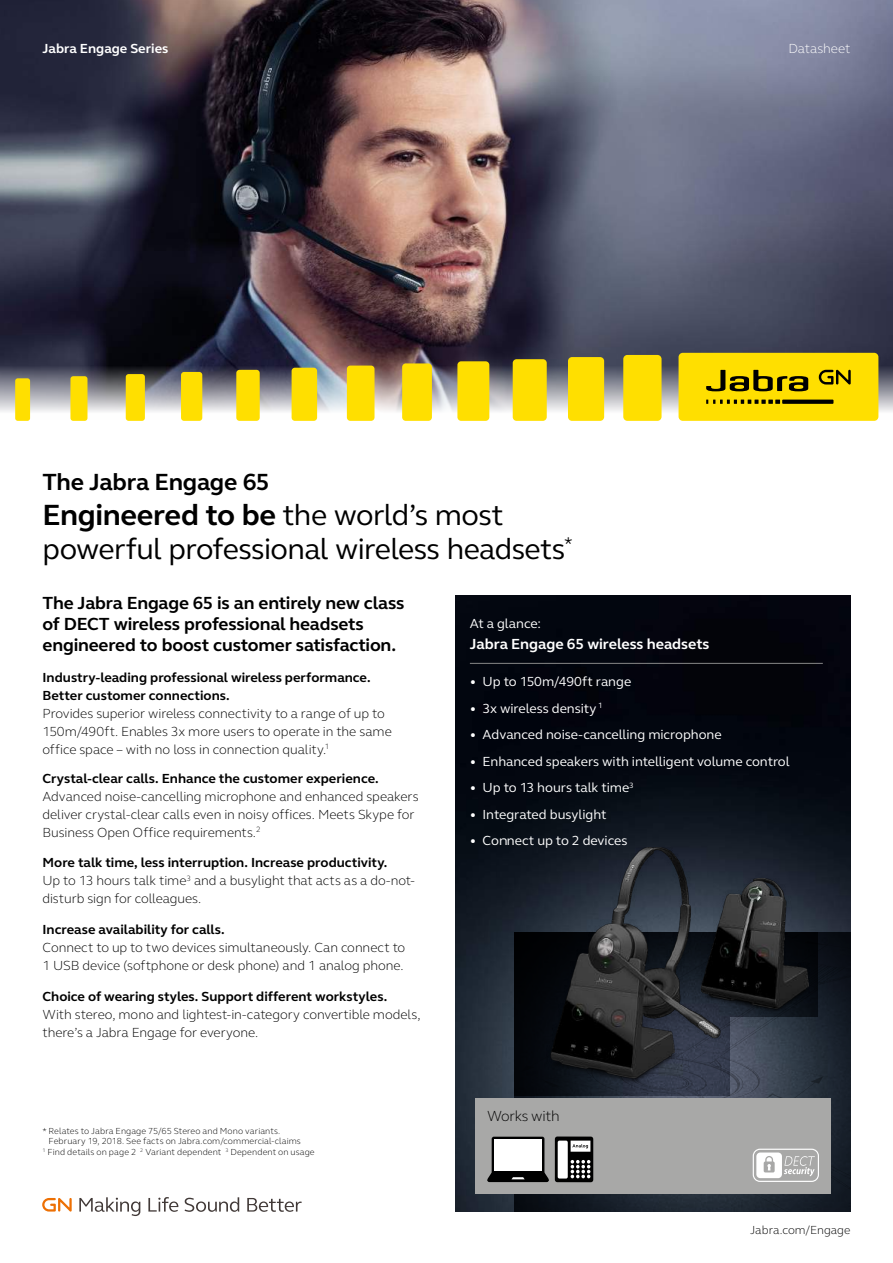
<style>
.page{position:relative;width:893px;height:1263px;background:#fff}
.page>*{position:absolute;margin:0;border:0;box-sizing:border-box;transform-origin:0 0}
.t1{font:30px/34.5px "GN Elliot";letter-spacing:-.02em;color:#000}
.t2{font:700 24px "GN Elliot";letter-spacing:-.015em;color:#000}
.t3{font:700 18px/21px "GN Elliot";letter-spacing:-.01em;color:#000}
.t4{font:700 15px "GN Elliot";letter-spacing:-.005em;color:#fff}
.t5{font:300 15px "GN Elliot";letter-spacing:-.02em;color:#000}
.t6{font:300 13.5px/18px "GN Elliot";letter-spacing:-.005em;color:#000}
.t7{font:700 13.5px/18px "GN Elliot";color:#000}
.t8{font:13.5px "GN Elliot";letter-spacing:-.005em;color:#fff}
.t9{font:700 13.5px "GN Elliot";color:#fff}
.t10{font:300 13.5px "GN Elliot";letter-spacing:-.005em;color:#fff}
.t11{font:300 12px "GN Elliot";letter-spacing:.005em;color:#000}
.t12{font:300 9px "GN Elliot";letter-spacing:.01em;color:#000}
.s1{font-weight:700}
</style>
<div class="page">
<img style="left:455px;top:595px;width:395px;height:617px">
<hr style="left:470px;top:663px;width:353px;height:1px;background:#878787">
<svg style="left:514px;top:932px;width:336px;height:280px;background:#232b36"></svg>
<img style="left:0;top:0;width:893px;height:420px">
<svg style="left:42px;top:1198px;width:30px;height:13px"></svg>
<svg style="left:79px;top:1197px;width:61px;height:19px"></svg>
<svg style="left:148px;top:1197px;width:30px;height:15px"></svg>
<svg style="left:185px;top:1197px;width:54px;height:15px"></svg>
<svg style="left:247px;top:1198px;width:55px;height:14px"></svg>
<div style="left:475px;top:1098px;width:356px;height:96px;background:#a8a8a7"></div>
<div style="left:15px;top:378px;width:15px;height:43px;background:#ffdf00;border-radius:3px"></div>
<div style="left:70px;top:376px;width:17px;height:45px;background:#ffdf00;border-radius:3px"></div>
<div style="left:126px;top:374px;width:19px;height:47px;background:#ffdf00;border-radius:3px"></div>
<div style="left:181px;top:372px;width:21px;height:49px;background:#ffdf00;border-radius:3px"></div>
<div style="left:236px;top:370px;width:24px;height:51px;background:#ffdf00;border-radius:3px"></div>
<div style="left:292px;top:368px;width:25px;height:53px;background:#ffdf00;border-radius:3px"></div>
<div style="left:347px;top:366px;width:27px;height:55px;background:#ffdf00;border-radius:3px"></div>
<div style="left:402px;top:363px;width:30px;height:58px;background:#ffdf00;border-radius:4px"></div>
<div style="left:457px;top:361px;width:32px;height:60px;background:#ffdf00;border-radius:4px"></div>
<div style="left:513px;top:359px;width:34px;height:62px;background:#ffdf00;border-radius:4px"></div>
<div style="left:568px;top:357px;width:36px;height:64px;background:#ffdf00;border-radius:4px"></div>
<div style="left:623px;top:355px;width:38px;height:66px;background:#ffdf00;border-radius:4px"></div>
<div style="left:679px;top:353px;width:199px;height:68px;background:#ffdf00;border-radius:4px"></div>
<svg style="left:706px;top:370px;width:102px;height:21px"></svg>
<svg style="left:706px;top:400px;width:74px;height:4px"></svg>
<svg style="left:782px;top:400px;width:51px;height:4px"></svg>
<svg style="left:819px;top:370px;width:32px;height:14px"></svg>
<svg style="left:753px;top:1149px;width:66px;height:33px"></svg>
<img style="left:728px;top:874px;width:88px;height:141px">
<img style="left:506px;top:823px;width:222px;height:271px">
<div style="left:492px;top:1137px;width:52px;height:38px;background:#000;border-radius:2px"></div>
<div style="left:494px;top:1139px;width:48px;height:32px;background:#fff"></div>
<svg style="left:487px;top:1172px;width:62px;height:10px"></svg>
<svg style="left:555px;top:1136px;width:38px;height:46px;background:#6d6d6d"></svg>
<p class="t9" style="left:43px;top:39px;width:127px">Jabra Engage Series</p>
<p class="t10" style="left:788px;top:39px;width:64px">Datasheet</p>
<h2 class="t2" style="left:43px;top:466px;width:229px">The Jabra Engage 65</h2>
<h1 class="t1" style="left:43px;top:497px;width:532px"><span class="s1">Engineered to be</span> the world’s most powerful professional wireless headsets<sup>*</sup></h1>
<h3 class="t3" style="left:43px;top:592px;width:364px">The Jabra Engage 65 is an entirely new class of DECT wireless professional headsets engineered to boost customer satisfaction.</h3>
<p class="t7" style="left:43px;top:668px;width:330px">Industry-leading professional wireless performance.<br>Better customer connections.</p>
<p class="t6" style="left:43px;top:704px;width:351px">Provides superior wireless connectivity to a range of up to<br>150m/490ft. Enables 3x more users to operate in the same office space – with no loss in connection quality.<sup>1</sup></p>
<p class="t7" style="left:43px;top:769px;width:338px">Crystal-clear calls. Enhance the customer experience.</p>
<p class="t6" style="left:43px;top:786px;width:378px">Advanced noise-cancelling microphone and enhanced speakers deliver crystal-clear calls even in noisy offices. Meets Skype for<br>Business Open Office requirements.<sup>2</sup></p>
<p class="t6" style="left:43px;top:853px;width:374px"><span class="s1">More talk time, less interruption. Increase productivity.<br></span>Up to 13 hours talk time<sup>3</sup> and a busylight that acts as a do-not&shy;disturb sign for colleagues.</p>
<p class="t7" style="left:43px;top:920px;width:184px">Increase availability for calls.</p>
<p class="t6" style="left:43px;top:938px;width:364px">Connect to up to two devices simultaneously. Can connect to<br>1 USB device (softphone or desk phone) and 1 analog phone.</p>
<p class="t7" style="left:43px;top:987px;width:346px">Choice of wearing styles. Support different workstyles.</p>
<p class="t6" style="left:43px;top:1005px;width:380px">With stereo, mono and lightest-in-category convertible models, there’s a Jabra Engage for everyone.</p>
<p class="t8" style="left:470px;top:614px;width:73px">At a glance:</p>
<p class="t4" style="left:470px;top:634px;width:241px">Jabra Engage 65 wireless headsets</p>
<p class="t8" style="left:470px;top:673px;width:163px">• Up to 150m/490ft range</p>
<p class="t8" style="left:470px;top:699px;width:134px">• 3x wireless density <sup>1</sup></p>
<p class="t8" style="left:470px;top:726px;width:253px">• Advanced noise-cancelling microphone</p>
<p class="t8" style="left:470px;top:752px;width:321px">• Enhanced speakers with intelligent volume control</p>
<p class="t8" style="left:470px;top:779px;width:165px">• Up to 13 hours talk time<sup>3</sup></p>
<p class="t8" style="left:470px;top:805px;width:138px">• Integrated busylight</p>
<p class="t8" style="left:470px;top:832px;width:159px">• Connect up to 2 devices</p>
<p class="t12" style="left:43px;top:1124px;width:239px">* Relates to Jabra Engage 75/65 Stereo and Mono variants.</p>
<p class="t12" style="left:49px;top:1135px;width:254px">February 19, 2018. See facts on Jabra.com/commercial-claims</p>
<p class="t12" style="left:43px;top:1146px;width:274px"><sup>1</sup> Find details on page 2 <sup>2</sup> Variant dependent <sup>3</sup> Dependent on usage</p>
<p class="t5" style="left:487px;top:1106px;width:74px">Works with</p>
<p class="t11" style="left:750px;top:1221px;width:102px">Jabra.com/Engage</p>
</div>
